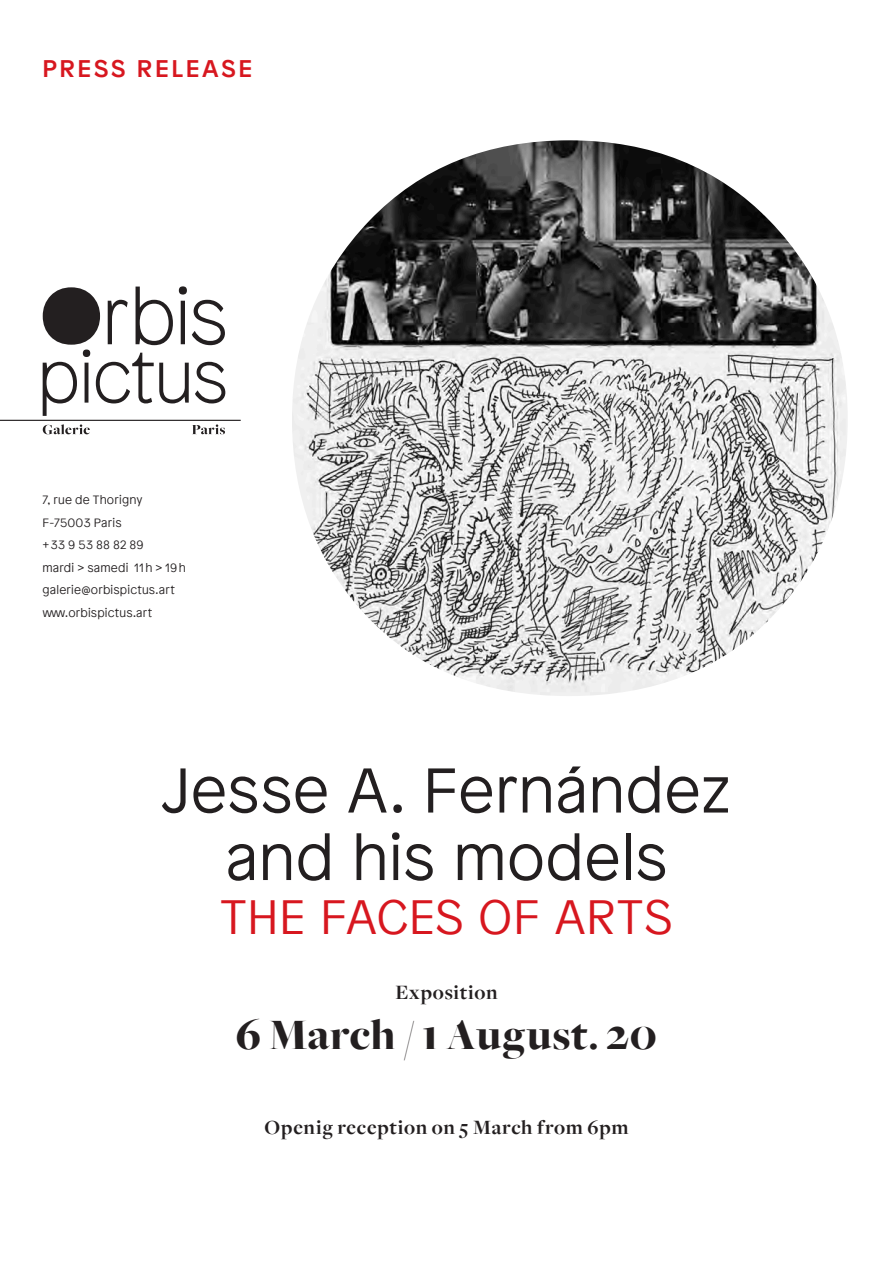
<style>
.page{position:relative;width:893px;height:1263px;background:#fff}
.page>*{position:absolute;margin:0;border:0;box-sizing:border-box;transform-origin:0 0}
.t1{font:300 63px/67.5px "Patron";color:#231f20;text-align:center}
.t2{font:300 48px "Patron";letter-spacing:.01em;color:#d7171f}
.t3{font:900 45px "Freight Big";letter-spacing:.01em;color:#231f20}
.t4{font:500 24px "Patron";letter-spacing:.105em;color:#d7171f}
.t5{font:700 21px "Freight Disp";letter-spacing:.035em;color:#231f20}
.t6{font:300 12px/22.5px "Patron";letter-spacing:.015em;color:#231f20}
.s1{color:#fff}
</style>
<div class="page">
<svg style="left:43px;top:286px;width:182px;height:130px"></svg>
<hr style="left:0;top:420px;width:241px;height:1px;background:#231f20">
<svg style="left:43px;top:424px;width:47px;height:10px"></svg>
<svg style="left:192px;top:424px;width:33px;height:10px"></svg>
<img style="left:292px;top:140px;width:556px;height:556px">
<h3 class="t4" style="left:43px;top:49px;width:211px">PRESS RELEASE</h3>
<p class="t6" style="left:43px;top:488px;width:145px">7, rue de Thorigny <span class="s1">|<br></span>F-75003 Paris<br>+ 33 9 53 88 82 89<br>mardi &gt; samedi 11 h &gt; 19 h galerie@orbispictus.art www.orbispictus.art</p>
<h1 class="t1" style="left:161px;top:753px;width:573px">Jesse A. Fernández and his models</h1>
<h2 class="t2" style="left:220px;top:883px;width:454px">THE FACES OF ARTS</h2>
<h3 class="t5" style="left:395px;top:981px;width:104px">Exposition</h3>
<h3 class="t3" style="left:236px;top:1010px;width:423px">6 March / 1 August. 20</h3>
<h3 class="t5" style="left:264px;top:1116px;width:365px">Openig reception on 5 March from 6pm</h3>
</div>
